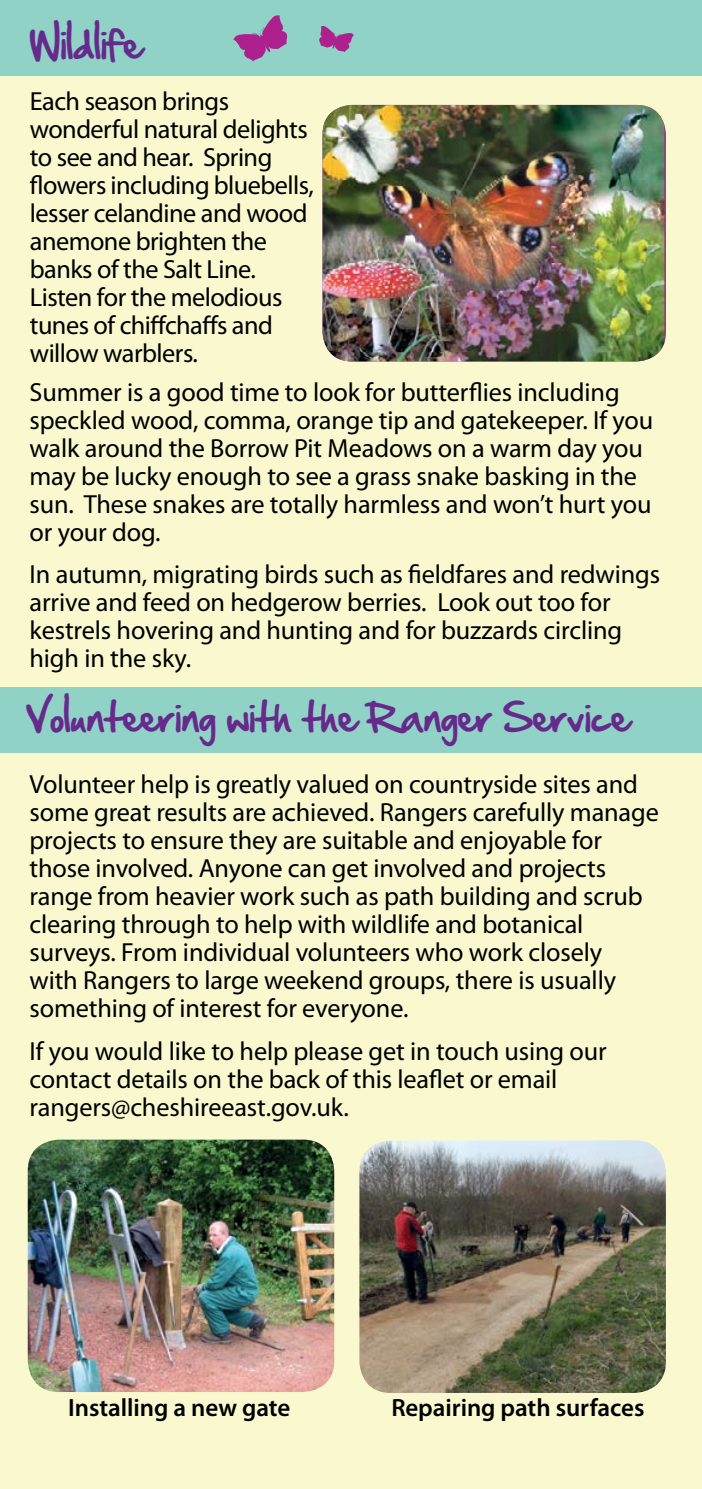
<style>
.page{position:relative;width:702px;height:1489px;background:#fff}
.page>*{position:absolute;margin:0;border:0;box-sizing:border-box;transform-origin:0 0}
.t1{font:35px "Hand Of Sean";color:#662a8c}
.t2{font:26.25px/28px "Myriad Pro";letter-spacing:-.005em;color:#000}
.t3{font:600 25px "Myriad Pro";letter-spacing:-.005em;color:#000}
</style>
<div class="page">
<div style="left:0;top:0;width:702px;height:1488px;background:#faf8ce"></div>
<img style="left:322px;top:105px;width:342px;height:256px">
<img style="left:28px;top:1139px;width:306px;height:252px">
<img style="left:359px;top:1140px;width:307px;height:252px">
<div style="left:0;top:0;width:702px;height:76px;background:#90d2c5"></div>
<div style="left:0;top:687px;width:702px;height:65px;background:#90d2c5"></div>
<svg style="left:233px;top:15px;width:54px;height:46px"></svg>
<svg style="left:319px;top:26px;width:35px;height:26px"></svg>
<p class="t1" style="left:30px;top:13px;width:113px">Wildlife</p>
<p class="t2" style="left:30px;top:88px;width:285px">Each season brings wonderful natural delights to see and hear. Spring flowers including bluebells, lesser celandine and wood anemone brighten the banks of the Salt Line.<br>Listen for the melodious tunes of chiffchaffs and willow warblers.</p>
<p class="t2" style="left:29px;top:378px;width:625px">Summer is a good time to look for butterflies including speckled wood, comma, orange tip and gatekeeper. If you walk around the Borrow Pit Meadows on a warm day you may be lucky enough to see a grass snake basking in the sun. These snakes are totally harmless and won’t hurt you or your dog.</p>
<p class="t2" style="left:29px;top:560px;width:632px">In autumn, migrating birds such as fieldfares and redwings arrive and feed on hedgerow berries. Look out too for kestrels hovering and hunting and for buzzards circling high in the sky.</p>
<p class="t1" style="left:26px;top:686px;width:604px">Volunteering with the Ranger Service</p>
<p class="t2" style="left:29px;top:770px;width:631px">Volunteer help is greatly valued on countryside sites and some great results are achieved. Rangers carefully manage projects to ensure they are suitable and enjoyable for those involved. Anyone can get involved and projects range from heavier work such as path building and scrub clearing through to help with wildlife and botanical surveys. From individual volunteers who work closely<br>with Rangers to large weekend groups, there is usually something of interest for everyone.</p>
<p class="t2" style="left:29px;top:1037px;width:578px">If you would like to help please get in touch using our contact details on the back of this leaflet or email</p>
<p class="t2" style="left:29px;top:1093px;width:321px">rangers@cheshireeast.gov.uk.</p>
<p class="t3" style="left:68px;top:1393px;width:223px">Installing a new gate</p>
<p class="t3" style="left:391px;top:1393px;width:254px">Repairing path surfaces</p>
</div>
